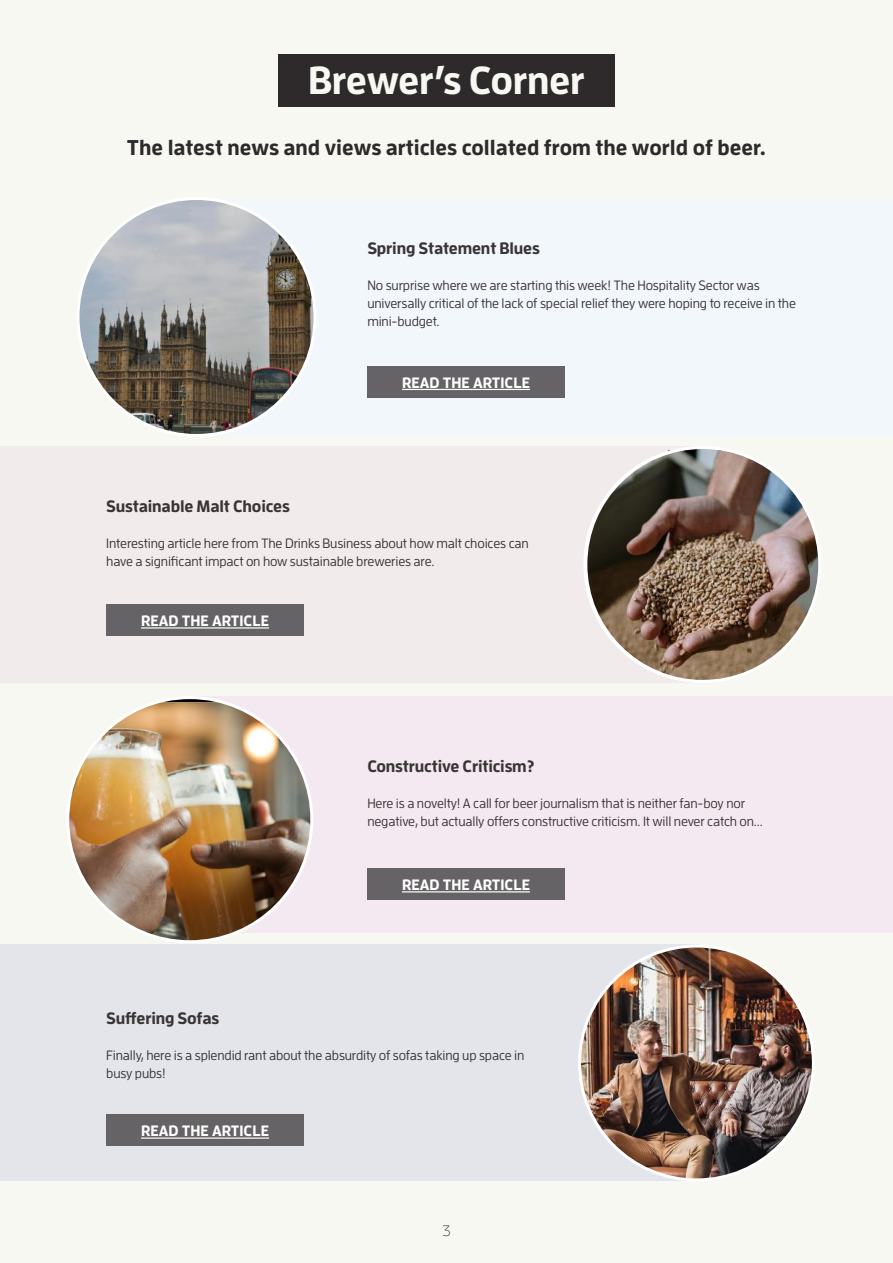
<style>
.page{position:relative;width:893px;height:1263px;background:#f7f8f2}
.page>*{position:absolute;margin:0;border:0;box-sizing:border-box;transform-origin:0 0}
.t1{font:700 39px "Enzo OT";letter-spacing:-.01em;color:#f7f8f2}
.t2{font:700 21.3px "Enzo OT";color:#2e292a}
.t3{font:700 16.5px "Enzo OT";letter-spacing:-.01em;color:#393535}
.t4{font:700 15px "Enzo OT";color:#fff}
.t5{font:300 15px "Enzo OT";color:#2e292a}
.t6{font:500 13.5px/18px "Enzo OT";letter-spacing:-.01em;color:#393535}
</style>
<div class="page">
<div style="left:278px;top:54px;width:337px;height:53px;background:#2e292a"></div>
<div style="left:194px;top:199px;width:699px;height:237px;background:#f2f7fc"></div>
<img style="left:78px;top:198px;width:237px;height:237px;border-radius:118px">
<div style="left:0;top:446px;width:699px;height:237px;background:#f2ebec"></div>
<img style="left:587px;top:450px;width:219px;height:229px">
<div style="left:196px;top:696px;width:697px;height:237px;background:#f5e9f1"></div>
<img style="left:68px;top:698px;width:244px;height:244px;border-radius:122px">
<div style="left:0;top:944px;width:699px;height:237px;background:#e3e5eb"></div>
<img style="left:580px;top:946px;width:233px;height:234px;border-radius:117px">
<div style="left:106px;top:1114px;width:198px;height:32px;background:#656365"></div>
<hr style="left:141px;top:1137px;width:128px;height:2px;background:#fff">
<div style="left:367px;top:868px;width:198px;height:32px;background:#656365"></div>
<hr style="left:402px;top:891px;width:128px;height:1px;background:#fff">
<div style="left:106px;top:604px;width:198px;height:32px;background:#656365"></div>
<hr style="left:141px;top:627px;width:128px;height:1px;background:#fff">
<div style="left:367px;top:366px;width:198px;height:31px;background:#656365"></div>
<hr style="left:402px;top:389px;width:128px;height:1px;background:#fff">
<img style="left:586px;top:447px;width:234px;height:234px;border-radius:117px">
<h1 class="t1" style="left:308px;top:55px;width:278px">Brewer’s Corner</h1>
<h2 class="t2" style="left:127px;top:134px;width:640px">The latest news and views articles collated from the world of beer.</h2>
<p class="t3" style="left:367px;top:238px;width:174px">Spring Statement Blues</p>
<p class="t6" style="left:367px;top:276px;width:430px">No surprise where we are starting this week! The Hospitality Sector was universally critical of the lack of special relief they were hoping to receive in the mini-budget.</p>
<p class="t4" style="left:402px;top:373px;width:129px">READ THE ARTICLE</p>
<p class="t3" style="left:106px;top:495px;width:185px">Sustainable Malt Choices</p>
<p class="t6" style="left:106px;top:534px;width:424px">Interesting article here from The Drinks Business about how malt choices can have a significant impact on how sustainable breweries are.</p>
<p class="t4" style="left:141px;top:611px;width:129px">READ THE ARTICLE</p>
<p class="t3" style="left:367px;top:755px;width:168px">Constructive Criticism?</p>
<p class="t6" style="left:367px;top:794px;width:397px">Here is a novelty! A call for beer journalism that is neither fan-boy nor negative, but actually offers constructive criticism. It will never catch on...</p>
<p class="t4" style="left:402px;top:875px;width:129px">READ THE ARTICLE</p>
<p class="t3" style="left:106px;top:1007px;width:115px">Suffering Sofas</p>
<p class="t6" style="left:106px;top:1045px;width:420px">Finally, here is a splendid rant about the absurdity of sofas taking up space in busy pubs!</p>
<p class="t4" style="left:141px;top:1122px;width:129px">READ THE ARTICLE</p>
<p class="t5" style="left:442px;top:1222px;width:10px">3</p>
</div>
